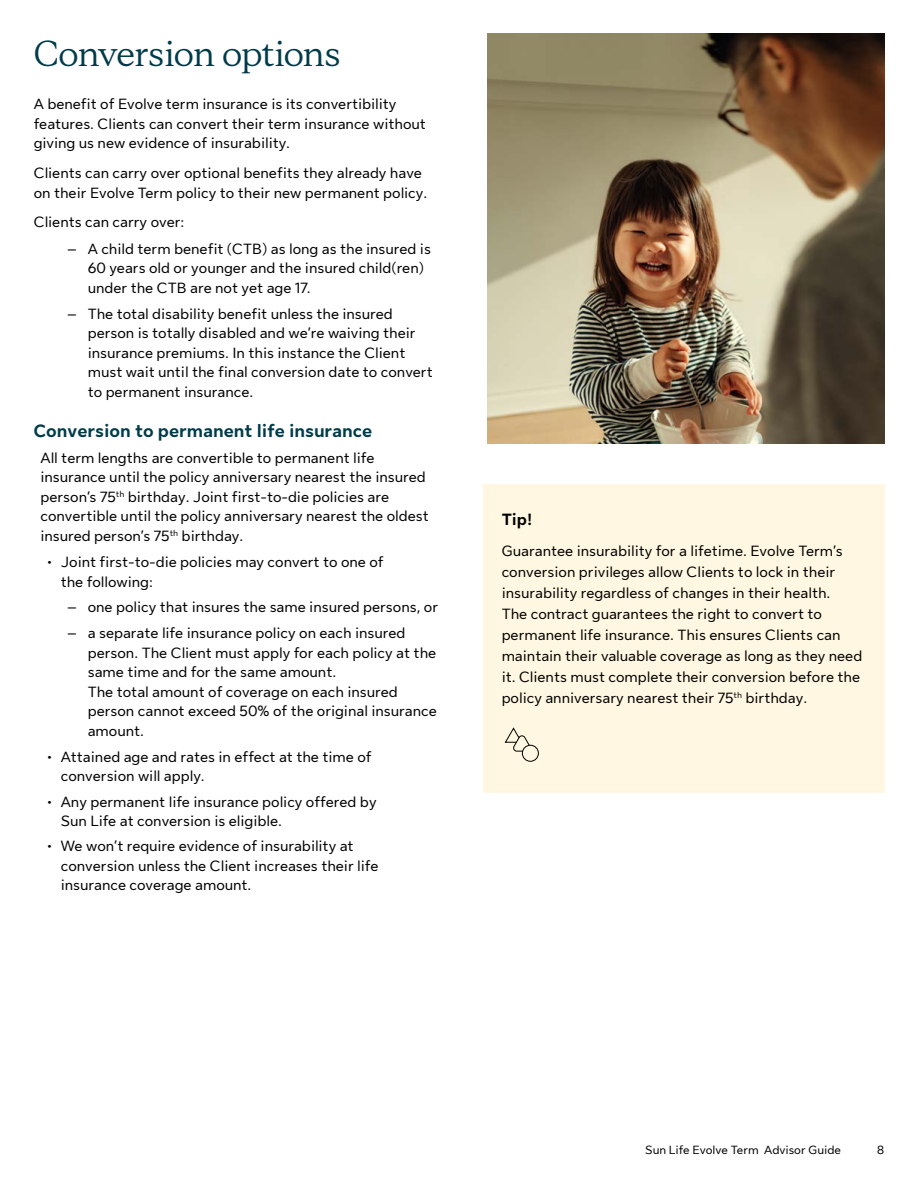
<style>
.page{position:relative;width:918px;height:1188px;background:#fff}
.page>*{position:absolute;margin:0;border:0;box-sizing:border-box;transform-origin:0 0}
.t1{font:36px "Sun Life New Display";color:#003b49}
.t2{font:700 18px "Sun Life New Text";color:#003b49}
.t3{font:700 16.5px "Sun Life New Text";color:#000}
.t4{font:15px/19.5px "Sun Life New Text";color:#000}
.t5{font:12px "Sun Life New Text";color:#000}
</style>
<div class="page">
<img style="left:487px;top:34px;width:397px;height:410px">
<div style="left:483px;top:484px;width:401px;height:308px;background:#fff7e1"></div>
<svg style="left:504px;top:727px;width:26px;height:25px"></svg>
<div style="left:522px;top:745px;width:17px;height:17px;border:1px solid #000;border-radius:50%"></div>
<h1 class="t1" style="left:34px;top:29px;width:308px">Conversion options</h1>
<p class="t4" style="left:34px;top:94px;width:394px">A benefit of Evolve term insurance is its convertibility features. Clients can convert their term insurance without giving us new evidence of insurability.</p>
<p class="t4" style="left:34px;top:162px;width:395px">Clients can carry over optional benefits they already have on their Evolve Term policy to their new permanent policy.</p>
<p class="t4" style="left:34px;top:212px;width:152px">Clients can carry over:</p>
<p class="t4" style="left:88px;top:238px;width:345px;text-indent:-20px">– A child term benefit (CTB) as long as the insured is<br>60 years old or younger and the insured child(ren) under the CTB are not yet age 17.</p>
<p class="t4" style="left:88px;top:303px;width:347px;text-indent:-20px">– The total disability benefit unless the insured person is totally disabled and we’re waiving their insurance premiums. In this instance the Client must wait until the final conversion date to convert to permanent insurance.</p>
<p class="t2" style="left:34px;top:418px;width:340px">Conversion to permanent life insurance</p>
<p class="t4" style="left:40px;top:447px;width:390px">All term lengths are convertible to permanent life insurance until the policy anniversary nearest the insured person’s 75<sup>th</sup> birthday. Joint first-to-die policies are convertible until the policy anniversary nearest the oldest insured person’s 75<sup>th</sup> birthday.</p>
<p class="t4" style="left:61px;top:551px;width:324px;text-indent:-14px">• Joint first-to-die policies may convert to one of the following:</p>
<p class="t4" style="left:68px;top:596px;width:372px">– one policy that insures the same insured persons, or</p>
<p class="t4" style="left:88px;top:622px;width:350px;text-indent:-20px">– a separate life insurance policy on each insured person. The Client must apply for each policy at the same time and for the same amount.<br>The total amount of coverage on each insured person cannot exceed 50% of the original insurance amount.</p>
<p class="t4" style="left:61px;top:746px;width:312px;text-indent:-14px">• Attained age and rates in effect at the time of conversion will apply.</p>
<p class="t4" style="left:61px;top:791px;width:317px;text-indent:-14px">• Any permanent life insurance policy offered by<br>Sun Life at conversion is eligible.</p>
<p class="t4" style="left:61px;top:835px;width:319px;text-indent:-14px">• We won’t require evidence of insurability at conversion unless the Client increases their life insurance coverage amount.</p>
<p class="t3" style="left:502px;top:508px;width:32px">Tip!</p>
<p class="t4" style="left:502px;top:540px;width:362px;line-height:21px">Guarantee insurability for a lifetime. Evolve Term’s conversion privileges allow Clients to lock in their insurability regardless of changes in their health.<br>The contract guarantees the right to convert to permanent life insurance. This ensures Clients can maintain their valuable coverage as long as they need it. Clients must complete their conversion before the policy anniversary nearest their 75<sup>th</sup> birthday.</p>
<p class="t5" style="left:645px;top:1142px;width:197px">Sun Life Evolve Term Advisor Guide</p>
<p class="t5" style="left:877px;top:1142px;width:9px">8</p>
</div>
